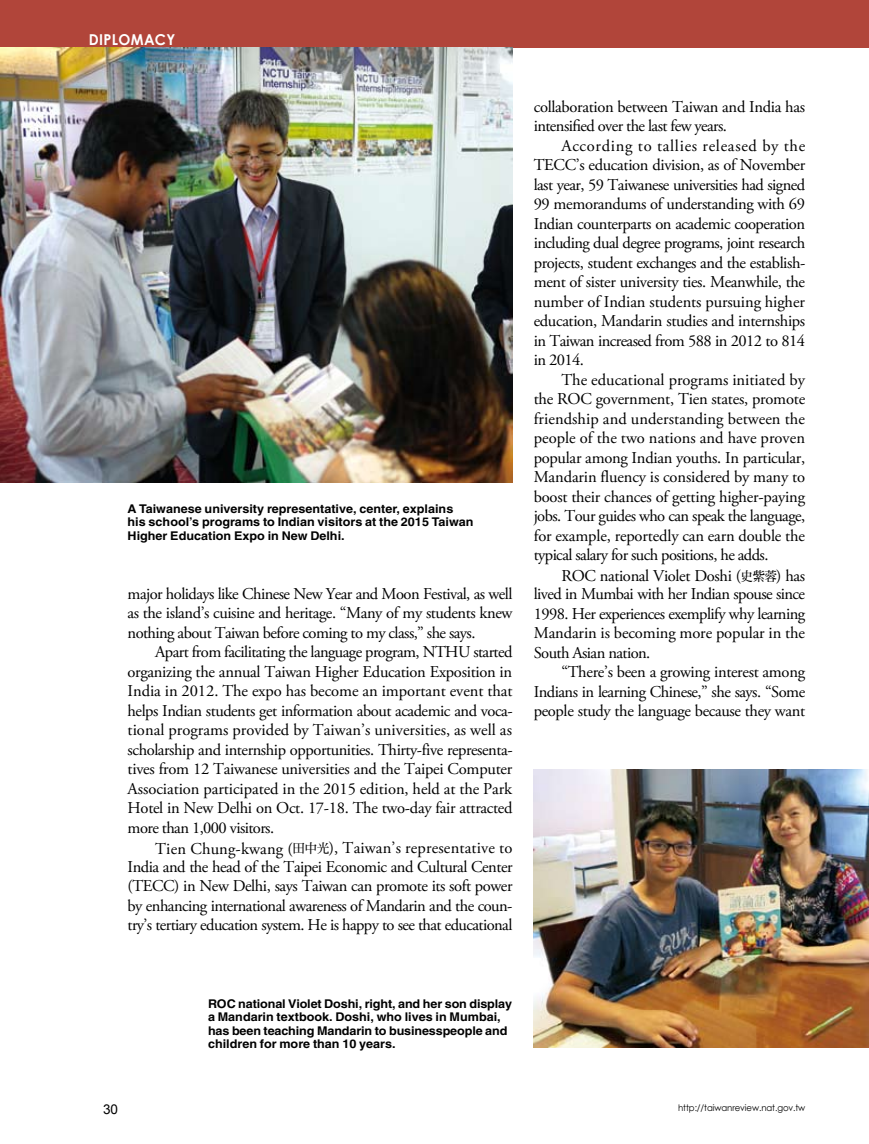
<style>
.page{position:relative;width:869px;height:1144px;background:#fff}
.page>*{position:absolute;margin:0;border:0;box-sizing:border-box;transform-origin:0 0}
.t1{font:16.5px/19.5px "Adobe Garamond Pro";letter-spacing:-.035em;color:#000;text-align:justify}
.t2{font:700 15px "Century Gothic";letter-spacing:.025em;color:#fff;scale:.95 1}
.t3{font:13.5px "Arial";color:#000}
.t4{font:700 12px/13.5px "Helvetica";color:#000;scale:1.05 1}
.t5{font:9px "Century Gothic";letter-spacing:-.01em;color:#000;scale:.95 1}
.s1{font-family:"Inn Ming";font-weight:700;font-size:12.75px}
</style>
<div class="page">
<div style="left:0;top:0;width:869px;height:47px;background:#b1453a"></div>
<img style="left:0;top:47px;width:512px;height:435px">
<img style="left:534px;top:769px;width:335px;height:279px">
<p class="t2" style="left:89px;top:31px;width:92px">DIPLOMACY</p>
<p class="t4" style="left:128px;top:502px;width:331px">A Taiwanese university representative, center, explains his school’s programs to Indian visitors at the 2015 Taiwan<br>Higher Education Expo in New Delhi.</p>
<p class="t1" style="left:128px;top:584px;width:386px">major holidays like Chinese New Year and Moon Festival, as well as the island’s cuisine and heritage. “Many of my students knew nothing about Taiwan before coming to my class,” she says.</p>
<p class="t1" style="left:128px;top:643px;width:387px;text-indent:28px">Apart from facilitating the language program, NTHU started organizing the annual Taiwan Higher Education Exposition in India in 2012. The expo has become an important event that helps Indian students get information about academic and voca&shy;tional programs provided by Taiwan’s universities, as well as scholarship and internship opportunities. Thirty-five representa&shy;tives from 12 Taiwanese universities and the Taipei Computer Association participated in the 2015 edition, held at the Park Hotel in New Delhi on Oct. 17-18. The two-day fair attracted more than 1,000 visitors.</p>
<p class="t1" style="left:128px;top:839px;width:386px;text-indent:28px">Tien Chung-kwang (<span class="s1">田中光</span>), Taiwan’s representative to India and the head of the Taipei Economic and Cultural Center (TECC) in New Delhi, says Taiwan can promote its soft power by enhancing international awareness of Mandarin and the coun&shy;try’s tertiary education system. He is happy to see that educational</p>
<p class="t1" style="left:534px;top:97px;width:273px">collaboration between Taiwan and India has intensified over the last few years.</p>
<p class="t1" style="left:534px;top:136px;width:273px;text-indent:28px">According to tallies released by the TECC’s education division, as of November last year, 59 Taiwanese universities had signed 99 memorandums of understanding with 69<br>Indian counterparts on academic cooperation including dual degree programs, joint research projects, student exchanges and the establish&shy;ment of sister university ties. Meanwhile, the number of Indian students pursuing higher education, Mandarin studies and internships in Taiwan increased from 588 in 2012 to 814 in 2014.</p>
<p class="t1" style="left:534px;top:370px;width:273px;text-indent:28px">The educational programs initiated by the ROC government, Tien states, promote friendship and understanding between the people of the two nations and have proven popular among Indian youths. In particular, Mandarin fluency is considered by many to boost their chances of getting higher-paying jobs. Tour guides who can speak the language, for example, reportedly can earn double the typical salary for such positions, he adds.</p>
<p class="t1" style="left:534px;top:567px;width:273px;text-indent:28px">ROC national Violet Doshi (<span class="s1">史紫蓉</span>) has lived in Mumbai with her Indian spouse since 1998. Her experiences exemplify why learning Mandarin is becoming more popular in the South Asian nation.</p>
<p class="t1" style="left:534px;top:663px;width:273px;text-indent:28px">“There’s been a growing interest among Indians in learning Chinese,” she says. “Some people study the language because they want</p>
<p class="t4" style="left:208px;top:996px;width:291px">ROC national Violet Doshi, right, and her son display a Mandarin textbook. Doshi, who lives in Mumbai, has been teaching Mandarin to businesspeople and children for more than 10 years.</p>
<p class="t3" style="left:103px;top:1101px;width:17px">30</p>
<p class="t5" style="left:678px;top:1102px;width:135px">http://taiwanreview.nat.gov.tw</p>
</div>
